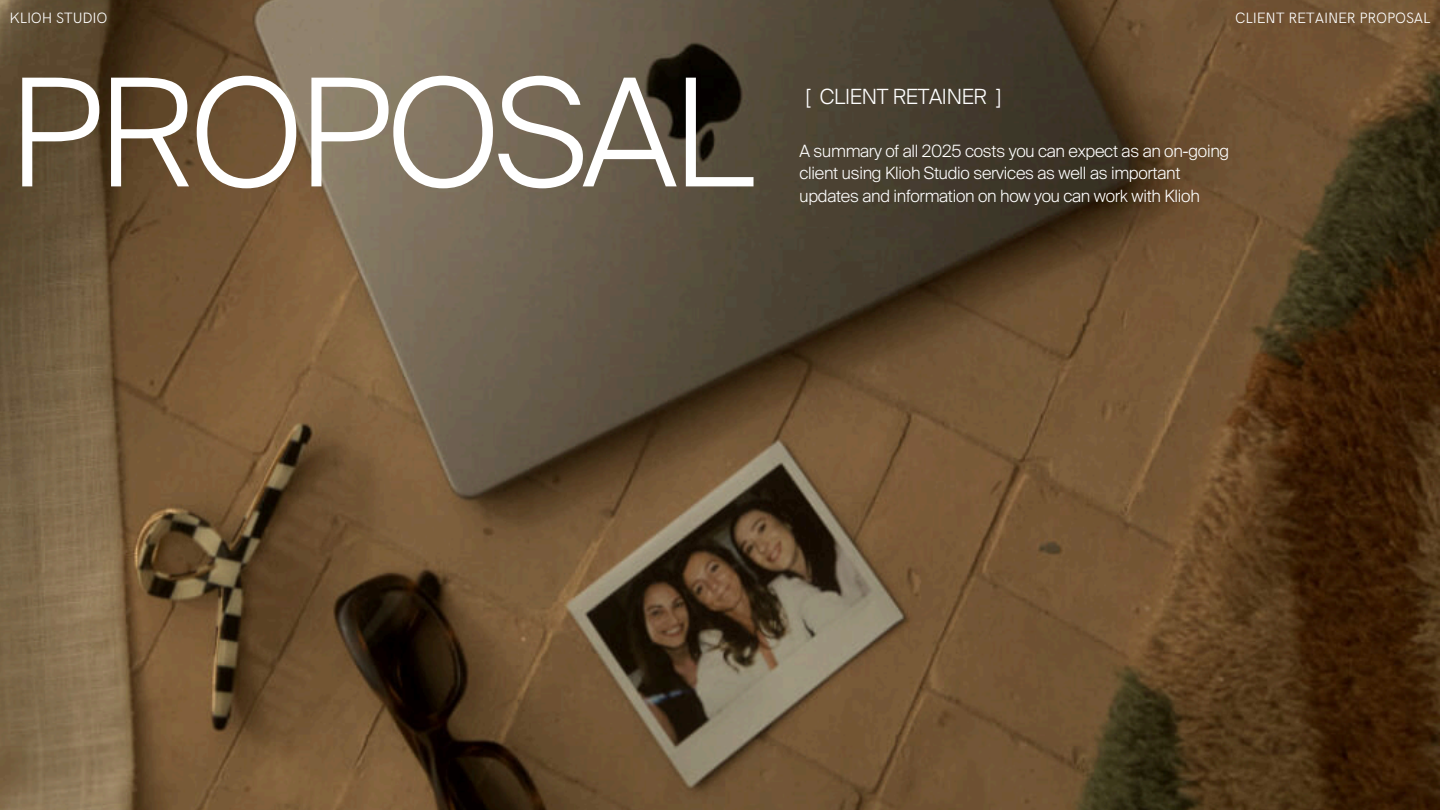
<style>
.page{position:relative;width:1440px;height:810px;background:#fff}
.page>*{position:absolute;margin:0;border:0;box-sizing:border-box;transform-origin:0 0}
.t1{font:300 150px "Suisse Intl";letter-spacing:-.025em;color:#fff}
.t2{font:300 20.9px "Suisse Intl";letter-spacing:-.015em;color:#fff}
.t3{font:300 16.9px/22.5px "Suisse Intl";letter-spacing:-.015em;color:#fff}
.t4{font:300 15px "HK Grotesk";letter-spacing:-.015em;color:#fff}
</style>
<div class="page">
<img style="left:0;top:0;width:1440px;height:810px">
<h1 class="t4" style="left:9px;top:9px;width:100px">KLIOH STUDIO</h1>
<p class="t4" style="left:1235px;top:9px;width:197px">CLIENT RETAINER PROPOSAL</p>
<p class="t1" style="left:9px;top:70px;width:746px">PROPOSAL</p>
<h2 class="t2" style="left:806px;top:88px;width:197px">[ CLIENT RETAINER ]</h2>
<h3 class="t3" style="left:799px;top:141px;width:431px">A summary of all 2025 costs you can expect as an on-going client using Klioh Studio services as well as important updates and information on how you can work with Klioh</h3>
</div>
